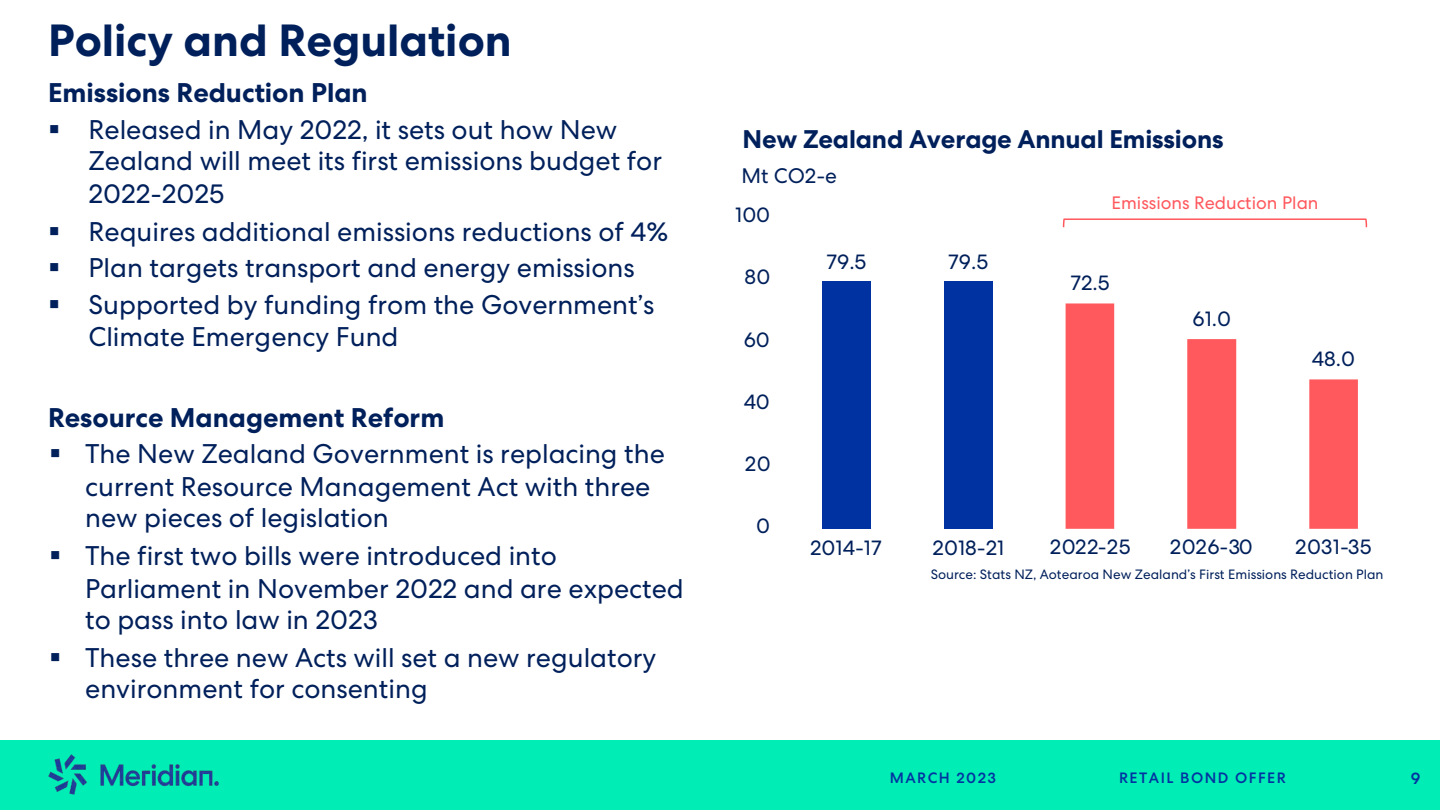
<style>
.page{position:relative;width:1440px;height:810px;background:#fff}
.page>*{position:absolute;margin:0;border:0;box-sizing:border-box;transform-origin:0 0}
.t1{font:700 45px "Centra No 2";color:#00205b}
.t2{font:27px/32.2px "Centra No 2";color:#00205b}
.t3{font:700 27px "Centra No 2";color:#00205b}
.t4{font:700 25.5px "Centra No 2";letter-spacing:-.005em;color:#00205b}
.t5{font:21px "Centra No 2";color:#00205b}
.t6{font:18px "Centra No 2";color:#ff585d}
.t7{font:500 16.5px "Centra No 2";color:#0033a1}
.t8{font:500 15px "Centra No 2";letter-spacing:.1em;color:#0033a1}
.t9{font:13.5px "Centra No 2";color:#00205b}
</style>
<div class="page">
<div style="left:0;top:740px;width:1440px;height:70px;background:#00edb5"></div>
<img style="left:49px;top:755px;width:170px;height:39px">
<div style="left:822px;top:281px;width:49px;height:248px;background:#0033a1"></div>
<div style="left:944px;top:281px;width:49px;height:248px;background:#0033a1"></div>
<svg style="left:1066px;top:303px;width:292px;height:226px"></svg>
<svg style="left:1062px;top:218px;width:306px;height:10px"></svg>
<h1 class="t1" style="left:48px;top:11px;width:465px">Policy and Regulation</h1>
<p class="t3" style="left:48px;top:75px;width:321px">Emissions Reduction Plan</p>
<p class="t2" style="left:89px;top:113px;width:575px;text-indent:-40px">▪ Released in May 2022, it sets out how New<br>Zealand will meet its first emissions budget for<br>2022-2025</p>
<p class="t2" style="left:48px;top:215px;width:622px">▪ Requires additional emissions reductions of 4%</p>
<p class="t2" style="left:48px;top:251px;width:588px">▪ Plan targets transport and energy emissions</p>
<p class="t2" style="left:89px;top:289px;width:567px;line-height:31.7px;text-indent:-40px">▪ Supported by funding from the Government’s<br>Climate Emergency Fund</p>
<p class="t3" style="left:48px;top:400px;width:398px">Resource Management Reform</p>
<p class="t2" style="left:85px;top:437px;width:581px;text-indent:-36px">▪ The New Zealand Government is replacing the current Resource Management Act with three new pieces of legislation</p>
<p class="t2" style="left:85px;top:539px;width:600px;text-indent:-36px">▪ The first two bills were introduced into<br>Parliament in November 2022 and are expected to pass into law in 2023</p>
<p class="t2" style="left:85px;top:641px;width:573px;line-height:31.7px;text-indent:-36px">▪ These three new Acts will set a new regulatory environment for consenting</p>
<p class="t4" style="left:743px;top:123px;width:483px">New Zealand Average Annual Emissions</p>
<p class="t5" style="left:742px;top:162px;width:97px">Mt CO2-e</p>
<p class="t5" style="left:735px;top:201px;width:36px">100</p>
<p class="t5" style="left:745px;top:263px;width:27px">80</p>
<p class="t5" style="left:744px;top:326px;width:27px">60</p>
<p class="t5" style="left:744px;top:388px;width:27px">40</p>
<p class="t5" style="left:745px;top:450px;width:27px">20</p>
<p class="t5" style="left:756px;top:512px;width:15px">0</p>
<p class="t5" style="left:826px;top:248px;width:42px">79.5</p>
<p class="t5" style="left:948px;top:248px;width:42px">79.5</p>
<p class="t5" style="left:810px;top:534px;width:73px">2014-17</p>
<p class="t5" style="left:933px;top:534px;width:73px">2018-21</p>
<p class="t6" style="left:1112px;top:191px;width:209px">Emissions Reduction Plan</p>
<p class="t5" style="left:1070px;top:269px;width:41px">72.5</p>
<p class="t5" style="left:1192px;top:305px;width:40px">61.0</p>
<p class="t5" style="left:1312px;top:345px;width:45px">48.0</p>
<p class="t5" style="left:1050px;top:533px;width:82px">2022-25</p>
<p class="t5" style="left:1170px;top:533px;width:84px">2026-30</p>
<p class="t5" style="left:1295px;top:533px;width:78px">2031-35</p>
<p class="t9" style="left:931px;top:565px;width:454px">Source: Stats NZ, Aotearoa New Zealand’s First Emissions Reduction Plan</p>
<p class="t8" style="left:890px;top:768px;width:108px">MARCH 2023</p>
<p class="t8" style="left:1119px;top:768px;width:168px">RETAIL BOND OFFER</p>
<p class="t7" style="left:1411px;top:768px;width:11px">9</p>
</div>
